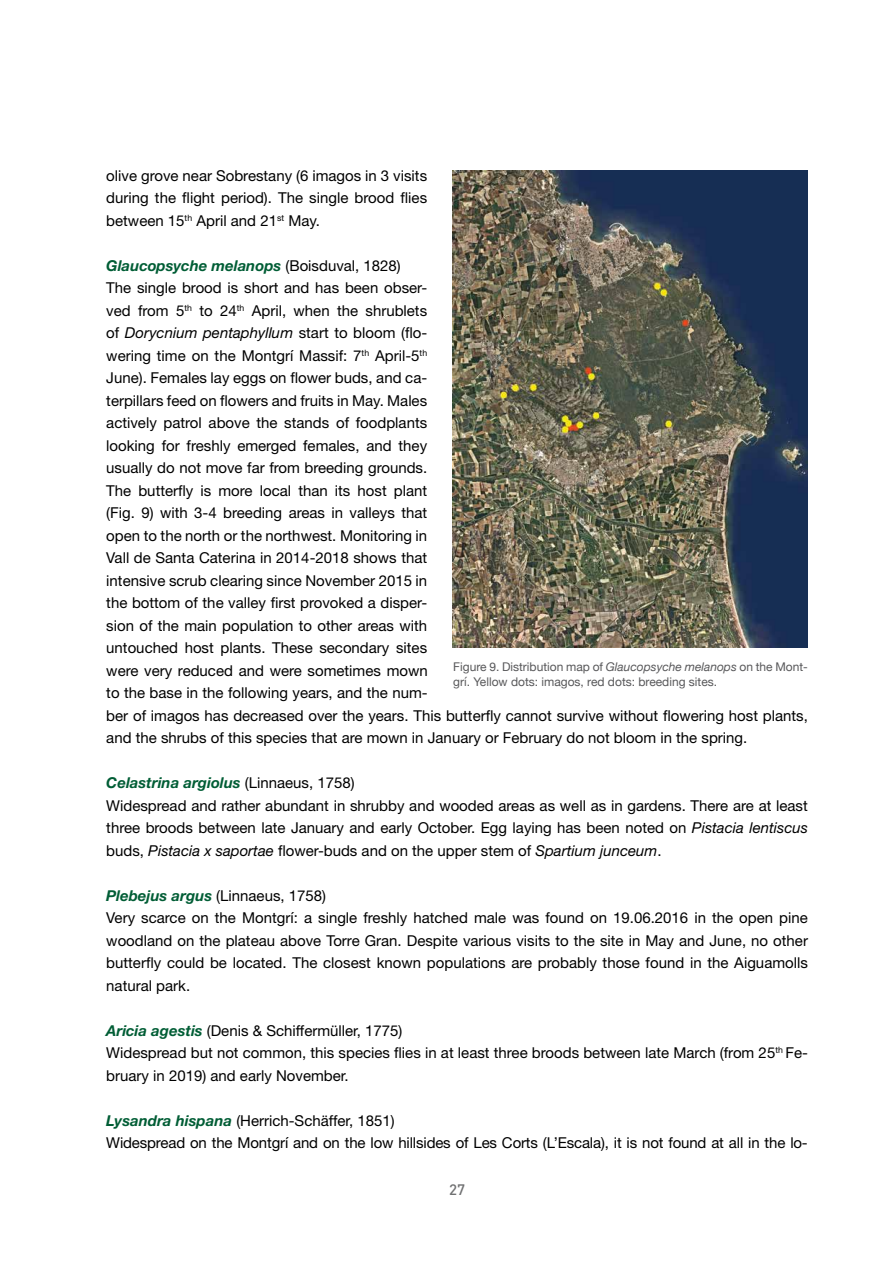
<style>
.page{position:relative;width:893px;height:1263px;background:#fff}
.page>*{position:absolute;margin:0;border:0;box-sizing:border-box;transform-origin:0 0}
.t1{font:15px/22.5px "Helvetica Neue LT Std";color:#000}
.t2{font:500 15px "DIN Pro";color:#707172}
.t3{font:12px/15px "Helvetica Neue";color:#58585a}
.s1{font-weight:700;font-style:italic;color:#005d35}
.s2{font-style:italic}
</style>
<div class="page">
<img style="left:453px;top:170px;width:355px;height:478px">
<p class="t1" style="left:106px;top:164px;width:322px;text-align:justify">olive grove near Sobrestany (6 imagos in 3 visits during the flight period). The single brood flies between 15<sup>th</sup> April and 21<sup>st</sup> May.</p>
<p class="t1" style="left:106px;top:254px;width:703px"><span class="s1">Glaucopsyche melanops</span> (Boisduval, 1828)<br>The single brood is short and has been obser-<br>ved from 5<sup>th</sup> to 24<sup>th</sup> April, when the shrublets<br>of <span class="s2">Dorycnium pentaphyllum</span> start to bloom (flo-<br>wering time on the Montgrí Massif: 7<sup>th</sup> April-5<sup>th<br></sup>June). Females lay eggs on flower buds, and ca-<br>terpillars feed on flowers and fruits in May. Males<br>actively patrol above the stands of foodplants<br>looking for freshly emerged females, and they<br>usually do not move far from breeding grounds.<br>The butterfly is more local than its host plant<br>(Fig. 9) with 3-4 breeding areas in valleys that<br>open to the north or the northwest. Monitoring in<br>Vall de Santa Caterina in 2014-2018 shows that<br>intensive scrub clearing since November 2015 in<br>the bottom of the valley first provoked a disper-<br>sion of the main population to other areas with<br>untouched host plants. These secondary sites<br>were very reduced and were sometimes mown<br>to the base in the following years, and the num-<br>ber of imagos has decreased over the years. This butterfly cannot survive without flowering host plants, and the shrubs of this species that are mown in January or February do not bloom in the spring.</p>
<p class="t1" style="left:106px;top:772px;width:703px"><span class="s1">Celastrina argiolus</span> (Linnaeus, 1758)<br>Widespread and rather abundant in shrubby and wooded areas as well as in gardens. There are at least three broods between late January and early October. Egg laying has been noted on <span class="s2">Pistacia lentiscus </span>buds, <span class="s2">Pistacia x saportae</span> flower-buds and on the upper stem of <span class="s2">Spartium junceum</span>.</p>
<p class="t1" style="left:106px;top:884px;width:703px"><span class="s1">Plebejus argus</span> (Linnaeus, 1758)<br>Very scarce on the Montgrí: a single freshly hatched male was found on 19.06.2016 in the open pine woodland on the plateau above Torre Gran. Despite various visits to the site in May and June, no other butterfly could be located. The closest known populations are probably those found in the Aiguamolls natural park.</p>
<p class="t1" style="left:106px;top:1019px;width:703px"><span class="s1">Aricia agestis</span> (Denis &amp; Schiffermüller, 1775)<br>Widespread but not common, this species flies in at least three broods between late March (from 25<sup>th</sup> Fe&shy;bruary in 2019) and early November.</p>
<p class="t1" style="left:106px;top:1109px;width:703px"><span class="s1">Lysandra hispana</span> (Herrich-Schäffer, 1851)<br>Widespread on the Montgrí and on the low hillsides of Les Corts (L’Escala), it is not found at all in the lo-</p>
<p class="t3" style="left:453px;top:659px;width:356px">Figure 9. Distribution map of <span class="s2">Glaucopsyche melanops</span> on the Mont&shy;grí. Yellow dots: imagos, red dots: breeding sites.</p>
<p class="t2" style="left:449px;top:1179px;width:17px">27</p>
</div>
